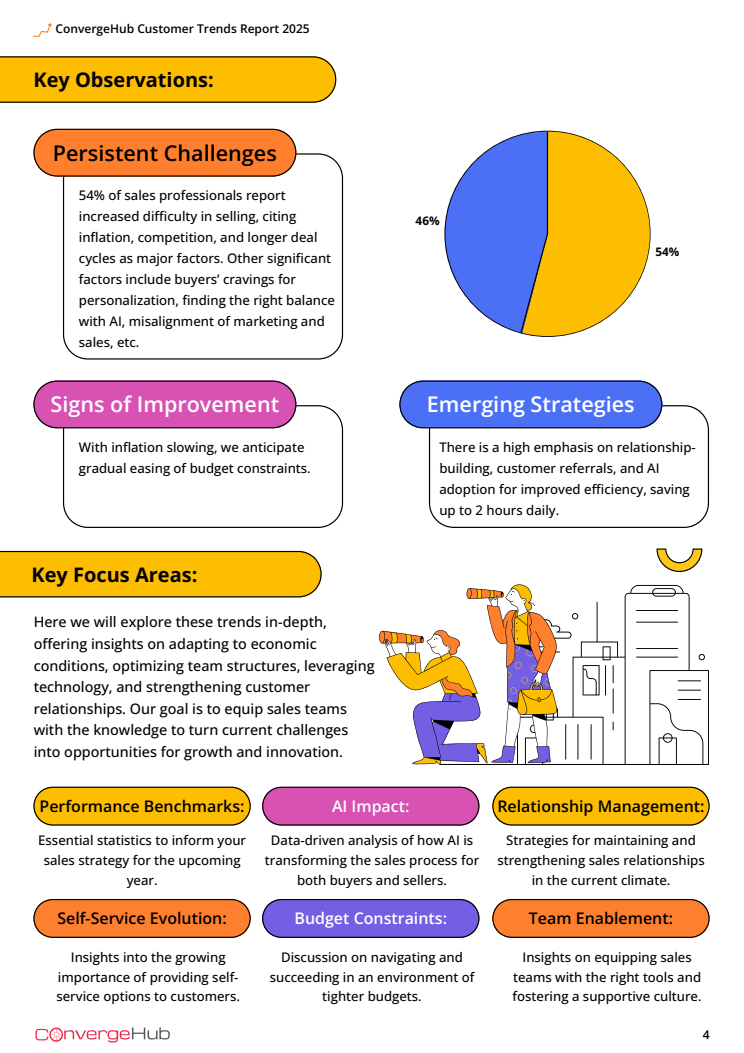
<style>
.page{position:relative;width:744px;height:1053px;background:#fff}
.page>*{position:absolute;margin:0;border:0;box-sizing:border-box;transform-origin:0 0}
.t1{font:600 21.6px "Open Sans";color:#fff}
.t2{font:600 21.6px "Open Sans";color:#000}
.t3{font:700 20px "Open Sans";color:#000}
.t4{font:600 16px "Open Sans";color:#000}
.t5{font:600 16px "Open Sans";color:#fff}
.t6{font:500 14.4px/21.6px "Open Sans";color:#000}
.t7{font:500 13.2px/19.8px "Open Sans";color:#000;text-align:center}
.t8{font:600 12px "Open Sans";color:#000}
.t9{font:700 11.72px "Open Sans";color:#000}
</style>
<div class="page">
<svg style="left:0;top:56px;width:336px;height:47px;background:#efb303"></svg>
<svg style="left:63px;top:405px;width:280px;height:123px"></svg>
<svg style="left:33px;top:380px;width:263px;height:48px;background:#ce55ac"></svg>
<svg style="left:429px;top:405px;width:280px;height:123px"></svg>
<svg style="left:399px;top:380px;width:263px;height:48px;background:#4e70ea"></svg>
<svg style="left:63px;top:153px;width:280px;height:206px"></svg>
<svg style="left:33px;top:129px;width:263px;height:48px;background:#f17e33"></svg>
<svg style="left:445px;top:131px;width:205px;height:205px"></svg>
<svg style="left:0;top:551px;width:322px;height:46px;background:#f2b503"></svg>
<svg style="left:557px;top:585px;width:152px;height:179px"></svg>
<hr style="left:439px;top:764px;width:270px;height:1px;background:#000">
<svg style="left:379px;top:584px;width:178px;height:180px"></svg>
<svg style="left:657px;top:548px;width:45px;height:24px"></svg>
<svg style="left:33px;top:786px;width:218px;height:39px;background:#efb60d"></svg>
<svg style="left:33px;top:899px;width:218px;height:38px;background:#f27e33"></svg>
<svg style="left:262px;top:786px;width:217px;height:39px;background:#cd56ac"></svg>
<svg style="left:262px;top:899px;width:217px;height:38px;background:#725fda"></svg>
<svg style="left:492px;top:786px;width:218px;height:39px;background:#efb60d"></svg>
<svg style="left:492px;top:899px;width:218px;height:38px;background:#f17e33"></svg>
<img style="left:35px;top:1027px;width:135px;height:15px">
<svg style="left:32px;top:23px;width:20px;height:14px"></svg>
<h2 class="t8" style="left:56px;top:20px;width:256px">ConvergeHub Customer Trends Report 2025</h2>
<p class="t3" style="left:33px;top:66px;width:182px">Key Observations:</p>
<h1 class="t2" style="left:53px;top:137px;width:225px">Persistent Challenges</h1>
<h1 class="t7" style="left:79px;top:184px;width:258px;line-height:21px;text-align:left">54% of sales professionals report increased difficulty in selling, citing inflation, competition, and longer deal cycles as major factors. Other significant factors include buyers’ cravings for personalization, finding the right balance with AI, misalignment of marketing and sales, etc.</h1>
<p class="t1" style="left:51px;top:389px;width:230px">Signs of Improvement</p>
<p class="t7" style="left:79px;top:436px;width:233px;line-height:21px;text-align:left">With inflation slowing, we anticipate gradual easing of budget constraints.</p>
<p class="t3" style="left:31px;top:560px;width:167px">Key Focus Areas:</p>
<h1 class="t6" style="left:34px;top:611px;width:343px">Here we will explore these trends in-depth, offering insights on adapting to economic conditions, optimizing team structures, leveraging technology, and strengthening customer relationships. Our goal is to equip sales teams with the knowledge to turn current challenges into opportunities for growth and innovation.</h1>
<p class="t9" style="left:416px;top:213px;width:25px">46%</p>
<p class="t9" style="left:655px;top:243px;width:25px">54%</p>
<p class="t1" style="left:427px;top:389px;width:209px">Emerging Strategies</p>
<p class="t7" style="left:439px;top:436px;width:258px;line-height:21px;text-align:left">There is a high emphasis on relationship&shy;building, customer referrals, and AI adoption for improved efficiency, saving up to 2 hours daily.</p>
<h1 class="t4" style="left:40px;top:795px;width:207px">Performance Benchmarks:</h1>
<p class="t5" style="left:332px;top:795px;width:79px">AI Impact:</p>
<p class="t4" style="left:497px;top:795px;width:209px">Relationship Management:</p>
<p class="t7" style="left:38px;top:829px;width:209px">Essential statistics to inform your sales strategy for the upcoming year.</p>
<p class="t7" style="left:265px;top:829px;width:216px">Data-driven analysis of how AI is transforming the sales process for both buyers and sellers.</p>
<p class="t7" style="left:497px;top:829px;width:209px">Strategies for maintaining and strengthening sales relationships in the current climate.</p>
<p class="t4" style="left:57px;top:907px;width:171px">Self-Service Evolution:</p>
<p class="t5" style="left:295px;top:907px;width:154px">Budget Constraints:</p>
<p class="t4" style="left:529px;top:907px;width:146px">Team Enablement:</p>
<h2 class="t7" style="left:56px;top:946px;width:185px">Insights into the growing importance of providing self&shy;service options to customers.</h2>
<h1 class="t7" style="left:270px;top:946px;width:206px">Discussion on navigating and succeeding in an environment of tighter budgets.</h1>
<p class="t7" style="left:513px;top:946px;width:191px">Insights on equipping sales teams with the right tools and fostering a supportive culture.</p>
<h2 class="t8" style="left:703px;top:1026px;width:8px">4</h2>
</div>
